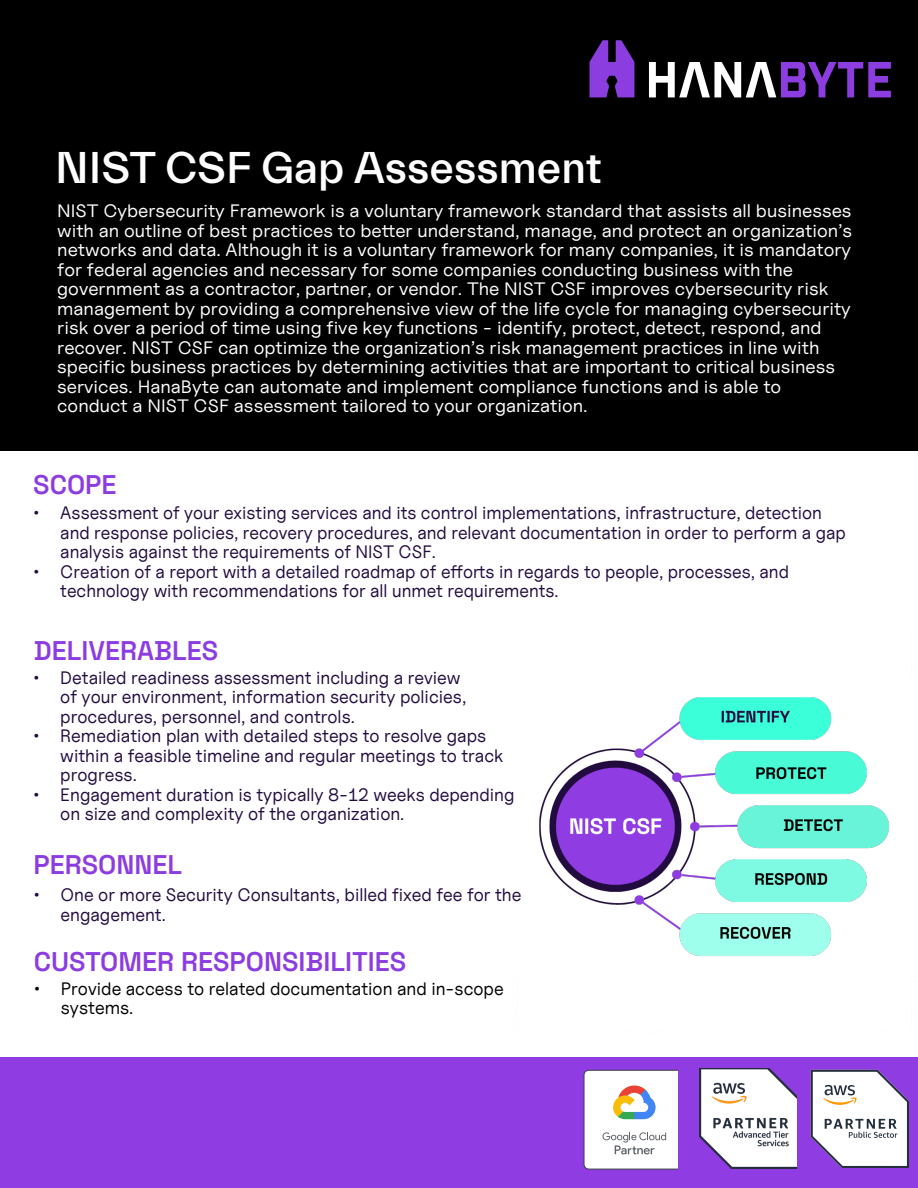
<style>
.page{position:relative;width:918px;height:1188px;background:#fff}
.page>*{position:absolute;margin:0;border:0;box-sizing:border-box;transform-origin:0 0}
.t1{font:500 45px "Everett";color:#fff}
.t2{font:600 27px "Space Grotesk";color:#8c3de0}
.t3{font:600 27px "Space Grotesk";color:#8c3ce0}
.t4{font:18px/19.5px "Uncut Sans";color:#fff;scale:1.06 1}
.t5{font:18px/19.5px "Uncut Sans";color:#220b3f}
.t6{font:18px/19.5px "Uncut Sans";color:#000}
</style>
<div class="page">
<div style="left:0;top:0;width:918px;height:451px;background:#000"></div>
<svg style="left:589px;top:40px;width:45px;height:57px"></svg>
<svg style="left:649px;top:62px;width:242px;height:35px"></svg>
<img style="left:539px;top:697px;width:350px;height:260px">
<div style="left:0;top:1057px;width:918px;height:131px;background:#8f3de3"></div>
<svg style="left:811px;top:1070px;width:98px;height:98px;background:#d7d0e1"></svg>
<img style="left:699px;top:1068px;width:98px;height:100px">
<svg style="left:584px;top:1070px;width:94px;height:99px;background:#edecea"></svg>
<p class="t1" style="left:55px;top:143px;width:548px">NIST CSF Gap Assessment</p>
<p class="t4" style="left:57px;top:201px;width:751px">NIST Cybersecurity Framework is a voluntary framework standard that assists all businesses with an outline of best practices to better understand, manage, and protect an organization’s networks and data. Although it is a voluntary framework for many companies, it is mandatory for federal agencies and necessary for some companies conducting business with the government as a contractor, partner, or vendor. The NIST CSF improves cybersecurity risk management by providing a comprehensive view of the life cycle for managing cybersecurity risk over a period of time using five key functions - identify, protect, detect, respond, and recover. NIST CSF can optimize the organization’s risk management practices in line with specific business practices by determining activities that are important to critical business services. HanaByte can automate and implement compliance functions and is able to conduct a NIST CSF assessment tailored to your organization.</p>
<p class="t2" style="left:33px;top:465px;width:85px">SCOPE</p>
<p class="t5" style="left:60px;top:503px;width:787px;text-indent:-27px">• Assessment of your existing services and its control implementations, infrastructure, detection and response policies, recovery procedures, and relevant documentation in order to perform a gap analysis against the requirements of NIST CSF.</p>
<p class="t5" style="left:60px;top:561px;width:730px;text-indent:-27px">• Creation of a report with a detailed roadmap of efforts in regards to people, processes, and technology with recommendations for all unmet requirements.</p>
<p class="t3" style="left:34px;top:630px;width:186px">DELIVERABLES</p>
<p class="t5" style="left:60px;top:667px;width:408px;text-indent:-27px">• Detailed readiness assessment including a review of your environment, information security policies, procedures, personnel, and controls.</p>
<p class="t5" style="left:60px;top:726px;width:445px;text-indent:-27px">• Remediation plan with detailed steps to resolve gaps within a feasible timeline and regular meetings to track progress.</p>
<p class="t5" style="left:60px;top:784px;width:456px;text-indent:-27px">• Engagement duration is typically 8-12 weeks depending on size and complexity of the organization.</p>
<p class="t3" style="left:34px;top:844px;width:150px">PERSONNEL</p>
<p class="t5" style="left:61px;top:885px;width:462px;text-indent:-27px">• One or more Security Consultants, billed fixed fee for the engagement.</p>
<p class="t2" style="left:34px;top:941px;width:374px">CUSTOMER RESPONSIBILITIES</p>
<p class="t6" style="left:61px;top:978px;width:444px;text-indent:-27px">• Provide access to related documentation and in-scope systems.</p>
</div>
